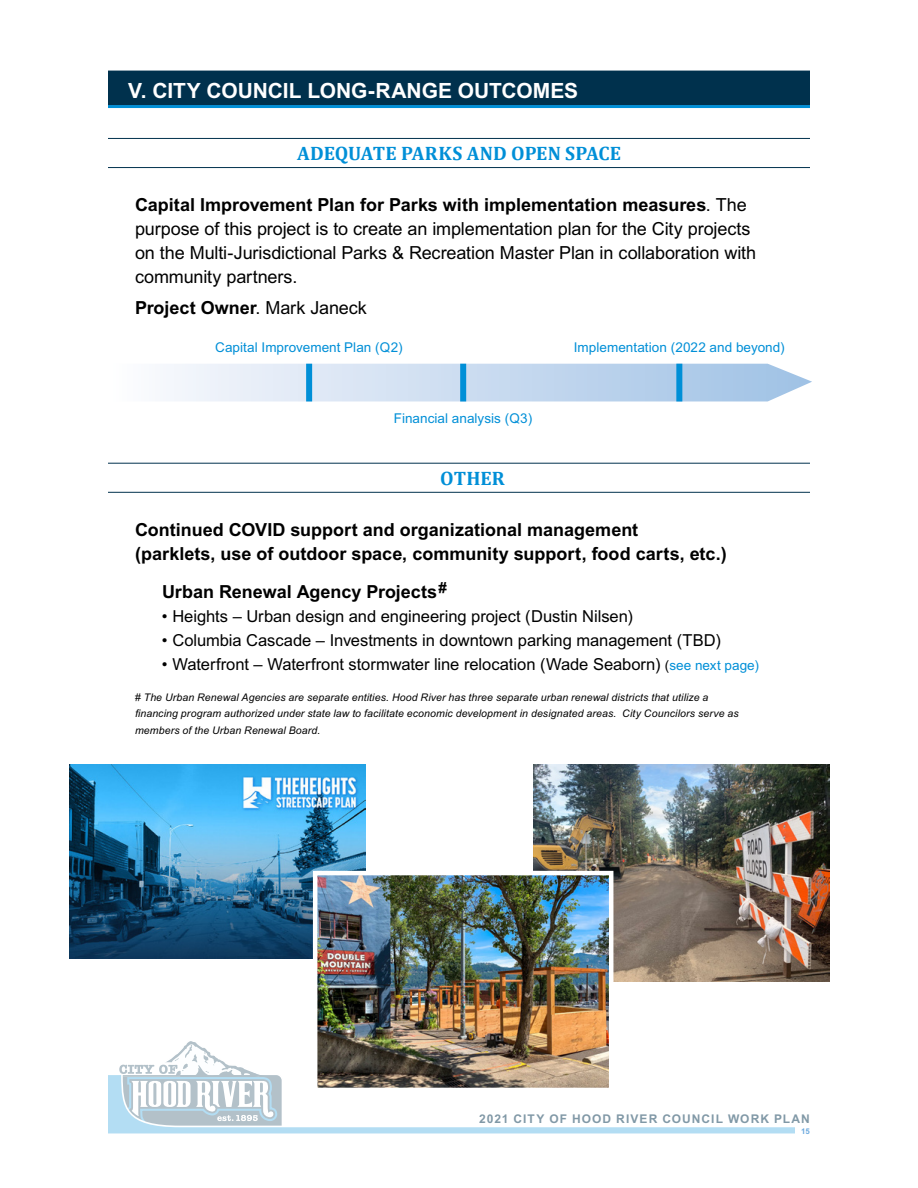
<style>
.page{position:relative;width:918px;height:1188px;background:#fff}
.page>*{position:absolute;margin:0;border:0;box-sizing:border-box;transform-origin:0 0}
.Blue_Bar{font:700 21px "M Arial";letter-spacing:-.005em;color:#fff}
.Paragraph_Style_5{font:700 19.5px "Cambria";letter-spacing:.005em;color:#008fd7}
.t1{font:18px/24px "M Arial";letter-spacing:-.005em;color:#000}
.t2{font:700 18px/24px "M Arial";color:#000}
.t3{font:16.5px "M Arial";letter-spacing:-.005em;color:#000}
.t4{font:13.5px "M Arial";letter-spacing:.005em;color:#008fd7}
.t5{font:700 12px "M Arial";letter-spacing:.085em;color:#00314d}
.t6{font:italic 10.5px/16.5px "M Arial";letter-spacing:.015em;color:#000}
.t7{font:700 7.8px "M Arial";color:#6aa8de}
.s1{font-weight:700}
.s2{font-weight:400}
.s3{font-size:13.5px}
.s4{font-size:13.5px;color:#008fd7}
</style>
<div class="page">
<svg style="left:108px;top:1041px;width:687px;height:93px"></svg>
<img style="left:533px;top:765px;width:297px;height:217px">
<hr style="left:108px;top:105px;width:702px;height:3px;background:#008fd7">
<div style="left:108px;top:71px;width:702px;height:34px;background:#00314d"></div>
<hr style="left:108px;top:138px;width:702px;height:1px;background:#00314d">
<hr style="left:108px;top:167px;width:702px;height:1px;background:#00314d">
<hr style="left:108px;top:463px;width:702px;height:1px;background:#00314d">
<hr style="left:108px;top:492px;width:702px;height:1px;background:#00314d">
<svg style="left:166px;top:364px;width:646px;height:37px;background:#ccddf0"></svg>
<div style="left:306px;top:364px;width:6px;height:37px;background:#008fd7"></div>
<div style="left:460px;top:364px;width:6px;height:37px;background:#008fd7"></div>
<div style="left:676px;top:364px;width:6px;height:37px;background:#008fd7"></div>
<img style="left:69px;top:765px;width:296px;height:193px">
<img style="left:318px;top:876px;width:290px;height:211px">
<div style="left:313px;top:871px;width:300px;height:221px;border:4px solid #fff"></div>
<p class="Blue_Bar" style="left:128px;top:78px;width:451px">V. CITY COUNCIL LONG-RANGE OUTCOMES</p>
<p class="Paragraph_Style_5" style="left:297px;top:142px;width:325px">ADEQUATE PARKS AND OPEN SPACE</p>
<p class="t1" style="left:135px;top:193px;width:623px"><span class="s1">Capital Improvement Plan for Parks with implementation measures</span>. The purpose of this project is to create an implementation plan for the City projects on the Multi-Jurisdictional Parks &amp; Recreation Master Plan in collaboration with community partners.</p>
<p class="t2" style="left:135px;top:296px;width:233px">Project Owner<span class="s2">. Mark Janeck</span></p>
<p class="t4" style="left:215px;top:339px;width:189px">Capital Improvement Plan (Q2)</p>
<p class="t4" style="left:574px;top:339px;width:213px">Implementation (2022 and beyond)</p>
<p class="t4" style="left:394px;top:411px;width:140px">Financial analysis (Q3)</p>
<p class="Paragraph_Style_5" style="left:440px;top:467px;width:66px">OTHER</p>
<p class="t2" style="left:135px;top:518px;width:593px">Continued COVID support and organizational management<br>(parklets, use of outdoor space, community support, food carts, etc.)</p>
<p class="t2" style="left:162px;top:579px;width:286px">Urban Renewal Agency Projects<sup>#</sup></p>
<p class="t3" style="left:162px;top:606px;width:473px">• Heights – Urban design and engineering project (Dustin Nilsen)</p>
<p class="t3" style="left:162px;top:630px;width:561px">• Columbia Cascade – Investments in downtown parking management (TBD)</p>
<p class="t3" style="left:162px;top:654px;width:599px">• Waterfront – Waterfront stormwater line relocation (Wade Seaborn) <span class="s3">(</span><span class="s4">see next page)</span></p>
<p class="t6" style="left:135px;top:689px;width:605px"># The Urban Renewal Agencies are separate entities. Hood River has three separate urban renewal districts that utilize a financing program authorized under state law to facilitate economic development in designated areas. City Councilors serve as members of the Urban Renewal Board.</p>
<p class="t5" style="left:479px;top:1112px;width:332px">2021 CITY OF HOOD RIVER COUNCIL WORK PLAN</p>
<p class="t7" style="left:801px;top:1127px;width:10px">15</p>
</div>
